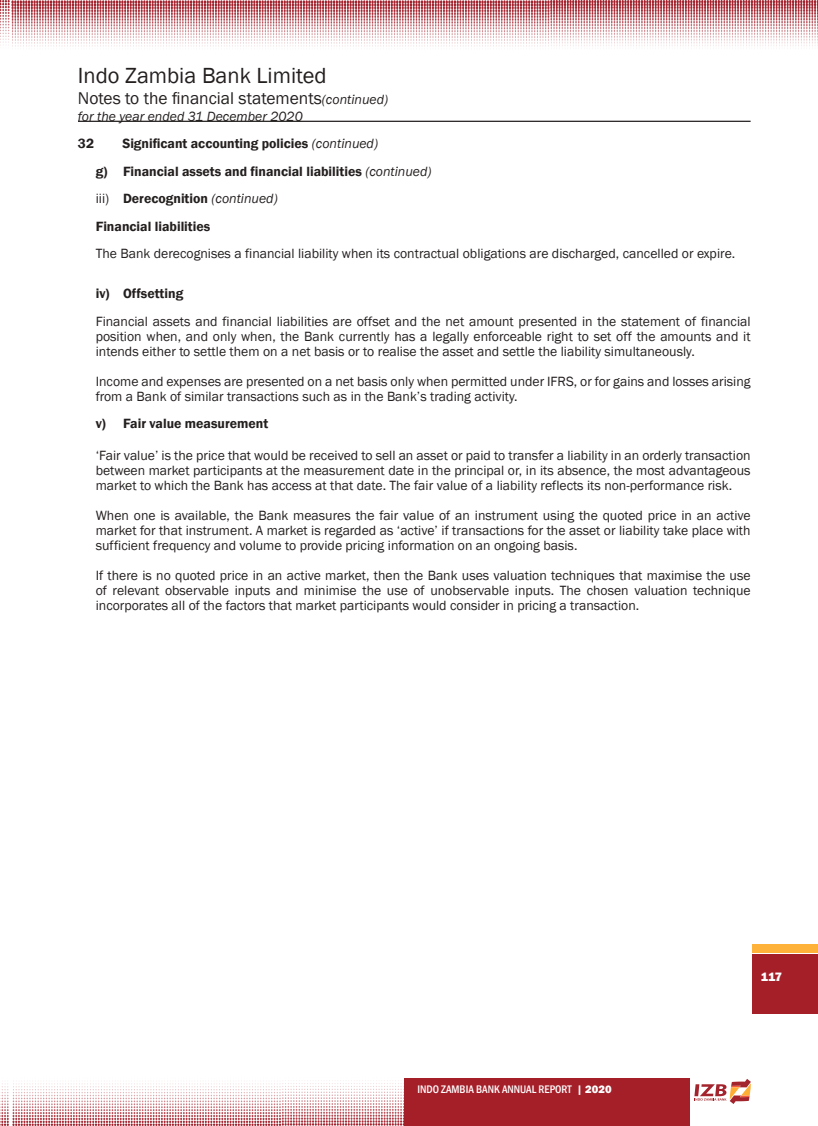
<style>
.page{position:relative;width:818px;height:1126px;background:#fff}
.page>*{position:absolute;margin:0;border:0;box-sizing:border-box;transform-origin:0 0}
.t1{font:22.5px "Franklin Gothic";color:#241f1f}
.t2{font:17.5px "Franklin Gothic";color:#241f1f}
.t3{font:13.75px/15px "Franklin Gothic";color:#241f1f;text-align:justify}
.t4{font:600 13.75px/27.5px "Franklin Gothic";color:#241f1f}
.t5{font:italic 13.75px "Franklin Gothic";color:#241f1f}
.t6{font:800 12.5px "Franklin Gothic";color:#fff}
.t7{font:500 condensed 11.25px "Franklin Gothic";color:#fff}
.s1{font-style:italic;font-size:13.75px}
.s2{font-weight:400;font-style:italic}
.s3{font-weight:400}
.s4{font-weight:800;font-stretch:normal}
</style>
<div class="page">
<hr style="left:78px;top:121px;width:672px;height:1px;background:#241f1f">
<svg style="left:0;top:0;width:10px;height:43px"></svg>
<svg style="left:12px;top:0;width:806px;height:1px"></svg>
<svg style="left:12px;top:1px;width:806px;height:46px"></svg>
<svg style="left:0;top:1080px;width:404px;height:45px"></svg>
<svg style="left:694px;top:1079px;width:56px;height:24px"></svg>
<div style="left:404px;top:1077px;width:285px;height:47px;background:#a51f29"></div>
<div style="left:752px;top:954px;width:66px;height:59px;background:#a51f29"></div>
<div style="left:752px;top:943px;width:66px;height:9px;background:#ffb239"></div>
<h1 class="t1" style="left:78px;top:62px;width:250px">Indo Zambia Bank Limited</h1>
<p class="t2" style="left:78px;top:87px;width:311px">Notes to the financial statements<span class="s1">(continued)</span></p>
<p class="t5" style="left:78px;top:107px;width:226px">for the year ended 31 December 2020</p>
<p class="t4" style="left:78px;top:130px;width:18px">32</p>
<p class="t4" style="left:96px;top:130px;width:337px;text-indent:27px">Significant accounting policies <span class="s2">(continued)<br></span>g) Financial assets and financial liabilities <span class="s2">(continued) </span><span class="s3">iii)</span> Derecognition <span class="s2">(continued)<br></span>Financial liabilities</p>
<p class="t3" style="left:96px;top:246px;width:641px">The Bank derecognises a financial liability when its contractual obligations are discharged, cancelled or expire.</p>
<p class="t4" style="left:96px;top:280px;width:89px">iv) Offsetting</p>
<p class="t3" style="left:96px;top:314px;width:656px">Financial assets and financial liabilities are offset and the net amount presented in the statement of financial position when, and only when, the Bank currently has a legally enforceable right to set off the amounts and it intends either to settle them on a net basis or to realise the asset and settle the liability simultaneously.</p>
<p class="t3" style="left:96px;top:374px;width:656px">Income and expenses are presented on a net basis only when permitted under IFRS, or for gains and losses arising from a Bank of similar transactions such as in the Bank’s trading activity.</p>
<p class="t4" style="left:96px;top:410px;width:174px">v) Fair value measurement</p>
<p class="t3" style="left:96px;top:448px;width:656px">‘Fair value’ is the price that would be received to sell an asset or paid to transfer a liability in an orderly transaction between market participants at the measurement date in the principal or, in its absence, the most advantageous market to which the Bank has access at that date. The fair value of a liability reflects its non-performance risk.</p>
<p class="t3" style="left:96px;top:508px;width:656px">When one is available, the Bank measures the fair value of an instrument using the quoted price in an active market for that instrument. A market is regarded as ‘active’ if transactions for the asset or liability take place with sufficient frequency and volume to provide pricing information on an ongoing basis.</p>
<p class="t3" style="left:96px;top:568px;width:656px">If there is no quoted price in an active market, then the Bank uses valuation techniques that maximise the use of relevant observable inputs and minimise the use of unobservable inputs. The chosen valuation technique incorporates all of the factors that market participants would consider in pricing a transaction.</p>
<p class="t7" style="left:417px;top:1081px;width:196px">INDO ZAMBIA BANK ANNUAL REPORT <span class="s4">| 2020</span></p>
<p class="t6" style="left:761px;top:968px;width:23px">117</p>
</div>
